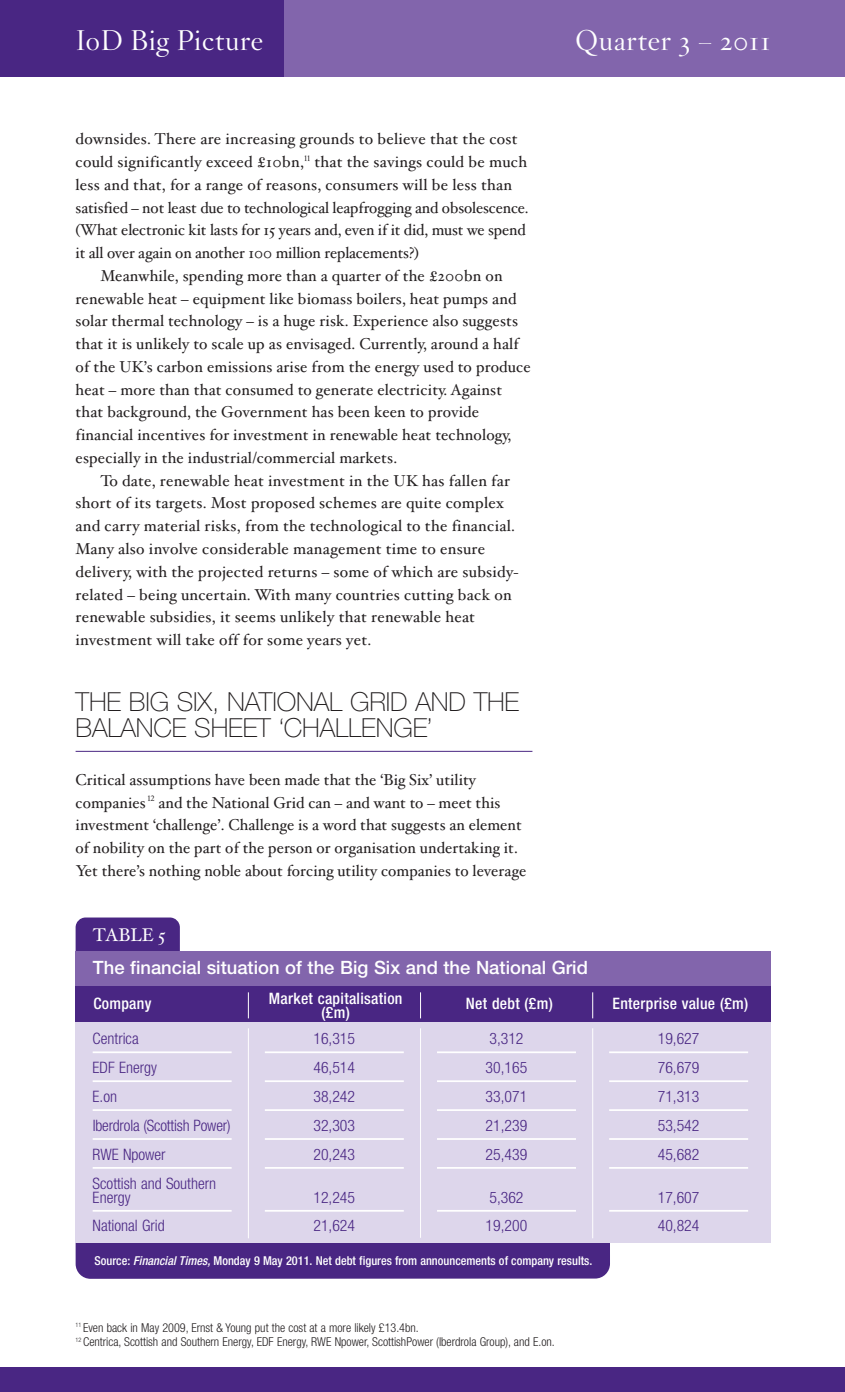
<style>
.page{position:relative;width:845px;height:1392px;background:#fff}
.page>*{position:absolute;margin:0;border:0;box-sizing:border-box;transform-origin:0 0}
.t1{font:300 28px "Hoefler Titling";letter-spacing:.025em;color:#fff}
.t2{font:100 26.25px/26.2px "Helvetica Neue";letter-spacing:-.005em;color:#231f20}
.t3{font:500 18.38px "Helvetica Neue";color:#fff}
.t4{font:18.38px "Hoefler Txt";color:#fff}
.t5{font:15.75px/22.8px "Hoefler Txt";letter-spacing:.01em;color:#231f20}
.t6{font:300 condensed 15.75px/28.9px "Helvetica Neue";color:#492683}
.t7{font:500 condensed 15.75px/14px "Helvetica Neue";letter-spacing:.02em;color:#fff;text-align:center}
.t8{font:300 condensed 12.25px/14.7px "Helvetica Neue";color:#231f20}
.t9{font:500 condensed 12.25px "Helvetica Neue";color:#fff}
.s1{font-style:italic}
</style>
<div class="page">
<div style="left:76px;top:1207px;width:533px;height:71px;background:#492683;border-radius:15px"></div>
<div style="left:0;top:1367px;width:844px;height:24px;background:#492683"></div>
<hr style="left:76px;top:750px;width:456px;height:1px;background:#492683">
<div style="left:1px;top:0;width:843px;height:77px;background:#8265ac"></div>
<div style="left:0;top:0;width:284px;height:77px;background:#492683"></div>
<div style="left:76px;top:917px;width:104px;height:58px;background:#492683;border-radius:10px"></div>
<div style="left:76px;top:989px;width:694px;height:253px;background:#ddd6eb"></div>
<div style="left:76px;top:951px;width:694px;height:35px;background:#8265ac"></div>
<div style="left:76px;top:986px;width:694px;height:36px;background:#492683"></div>
<svg style="left:248px;top:992px;width:1px;height:26px"></svg>
<hr style="left:248px;top:1028px;width:1px;height:210px;background:#fff">
<hr style="left:93px;top:1051px;width:138px;height:2px;background:#fff">
<hr style="left:93px;top:1080px;width:138px;height:1px;background:#fff">
<hr style="left:93px;top:1109px;width:138px;height:1px;background:#fff">
<hr style="left:93px;top:1137px;width:138px;height:2px;background:#fff">
<hr style="left:93px;top:1166px;width:138px;height:2px;background:#fff">
<hr style="left:93px;top:1209px;width:138px;height:2px;background:#fff">
<svg style="left:420px;top:992px;width:1px;height:26px"></svg>
<hr style="left:420px;top:1028px;width:1px;height:209px;background:#fff">
<hr style="left:265px;top:1051px;width:138px;height:2px;background:#fff">
<hr style="left:265px;top:1080px;width:138px;height:1px;background:#fff">
<hr style="left:265px;top:1109px;width:138px;height:1px;background:#fff">
<hr style="left:265px;top:1137px;width:138px;height:2px;background:#fff">
<hr style="left:265px;top:1166px;width:138px;height:2px;background:#fff">
<hr style="left:265px;top:1209px;width:138px;height:2px;background:#fff">
<svg style="left:592px;top:992px;width:1px;height:26px"></svg>
<hr style="left:592px;top:1028px;width:1px;height:210px;background:#fff">
<hr style="left:437px;top:1051px;width:138px;height:2px;background:#fff">
<hr style="left:437px;top:1080px;width:138px;height:1px;background:#fff">
<hr style="left:437px;top:1109px;width:138px;height:1px;background:#fff">
<hr style="left:437px;top:1137px;width:138px;height:2px;background:#fff">
<hr style="left:437px;top:1166px;width:138px;height:2px;background:#fff">
<hr style="left:437px;top:1209px;width:138px;height:2px;background:#fff">
<hr style="left:609px;top:1051px;width:138px;height:2px;background:#fff">
<hr style="left:609px;top:1080px;width:138px;height:1px;background:#fff">
<hr style="left:609px;top:1109px;width:138px;height:1px;background:#fff">
<hr style="left:609px;top:1137px;width:138px;height:2px;background:#fff">
<hr style="left:609px;top:1166px;width:138px;height:2px;background:#fff">
<hr style="left:609px;top:1209px;width:138px;height:2px;background:#fff">
<h1 class="t1" style="left:76px;top:28px;width:189px">IoD Big Picture</h1>
<h1 class="t1" style="left:575px;top:28px;width:197px">Quarter 3 – 2011</h1>
<p class="t5" style="left:76px;top:129px;width:443px">downsides. There are increasing grounds to believe that the cost</p>
<p class="t5" style="left:76px;top:152px;width:453px">could significantly exceed £10bn,<sup>11</sup> that the savings could be much</p>
<p class="t5" style="left:76px;top:175px;width:438px">less and that, for a range of reasons, consumers will be less than</p>
<p class="t5" style="left:76px;top:198px;width:454px">satisfied – not least due to technological leapfrogging and obsolescence.</p>
<p class="t5" style="left:76px;top:220px;width:451px">(What electronic kit lasts for 15 years and, even if it did, must we spend</p>
<p class="t5" style="left:76px;top:243px;width:344px">it all over again on another 100 million replacements?)</p>
<p class="t5" style="left:100px;top:266px;width:403px">Meanwhile, spending more than a quarter of the £200bn on</p>
<p class="t5" style="left:76px;top:289px;width:442px">renewable heat – equipment like biomass boilers, heat pumps and</p>
<p class="t5" style="left:76px;top:311px;width:444px">solar thermal technology – is a huge risk. Experience also suggests</p>
<p class="t5" style="left:76px;top:334px;width:444px">that it is unlikely to scale up as envisaged. Currently, around a half</p>
<p class="t5" style="left:76px;top:357px;width:456px">of the UK’s carbon emissions arise from the energy used to produce</p>
<p class="t5" style="left:76px;top:380px;width:428px">heat – more than that consumed to generate electricity. Against</p>
<p class="t5" style="left:76px;top:402px;width:405px">that background, the Government has been keen to provide</p>
<p class="t5" style="left:76px;top:425px;width:437px">financial incentives for investment in renewable heat technology,</p>
<p class="t5" style="left:76px;top:448px;width:323px">especially in the industrial/commercial markets.</p>
<p class="t5" style="left:100px;top:471px;width:411px">To date, renewable heat investment in the UK has fallen far</p>
<p class="t5" style="left:76px;top:493px;width:429px">short of its targets. Most proposed schemes are quite complex</p>
<p class="t5" style="left:76px;top:516px;width:440px">and carry material risks, from the technological to the financial.</p>
<p class="t5" style="left:76px;top:539px;width:411px">Many also involve considerable management time to ensure</p>
<p class="t5" style="left:76px;top:562px;width:444px">delivery, with the projected returns – some of which are subsidy-</p>
<p class="t5" style="left:76px;top:584px;width:437px">related – being uncertain. With many countries cutting back on</p>
<p class="t5" style="left:76px;top:607px;width:401px">renewable subsidies, it seems unlikely that renewable heat</p>
<p class="t5" style="left:76px;top:630px;width:297px">investment will take off for some years yet.</p>
<h2 class="t2" style="left:76px;top:691px;width:445px">THE BIG SIX, NATIONAL GRID AND THE<br>BALANCE SHEET ‘CHALLENGE’</h2>
<p class="t5" style="left:76px;top:770px;width:452px">Critical assumptions have been made that the ‘Big Six’ utility companies <sup>12</sup> and the National Grid can – and want to – meet this investment ‘challenge’. Challenge is a word that suggests an element of nobility on the part of the person or organisation undertaking it.<br>Yet there’s nothing noble about forcing utility companies to leverage</p>
<p class="t4" style="left:93px;top:927px;width:74px">TABLE 5</p>
<p class="t3" style="left:93px;top:961px;width:496px">The financial situation of the Big Six and the National Grid</p>
<p class="t7" style="left:93px;top:997px;width:60px">Company</p>
<p class="t6" style="left:93px;top:1025px;width:139px">Centrica<br>EDF Energy<br>E.on<br>Iberdrola (Scottish Power)<br>RWE Npower<br>Scottish and Southern</p>
<p class="t6" style="left:93px;top:1183px;width:74px">Energy<br>National Grid</p>
<p class="t7" style="left:269px;top:992px;width:135px">Market capitalisation (£m)</p>
<p class="t6" style="left:313px;top:1025px;width:43px;text-align:justify">16,315<br>46,514<br>38,242<br>32,303<br>20,243</p>
<p class="t6" style="left:313px;top:1183px;width:43px">12,245<br>21,624</p>
<p class="t7" style="left:465px;top:997px;width:88px">Net debt (£m)</p>
<p class="t7" style="left:612px;top:997px;width:137px">Enterprise value (£m)</p>
<p class="t6" style="left:485px;top:1025px;width:43px">3,312<br>30,165<br>33,071<br>21,239<br>25,439</p>
<p class="t6" style="left:485px;top:1183px;width:43px">5,362<br>19,200</p>
<p class="t6" style="left:657px;top:1025px;width:43px;text-align:justify">19,627<br>76,679<br>71,313<br>53,542<br>45,682</p>
<p class="t6" style="left:657px;top:1183px;width:43px">17,607<br>40,824</p>
<p class="t9" style="left:94px;top:1256px;width:499px">Source: <span class="s1">Financial Times,</span> Monday 9 May 2011. Net debt figures from announcements of company results.</p>
<p class="t8" style="left:76px;top:1320px;width:480px"><sup>11</sup> Even back in May 2009, Ernst &amp; Young put the cost at a more likely £13.4bn.<br><sup>12</sup> Centrica, Scottish and Southern Energy, EDF Energy, RWE Npower, ScottishPower (Iberdrola Group), and E.on.</p>
</div>
